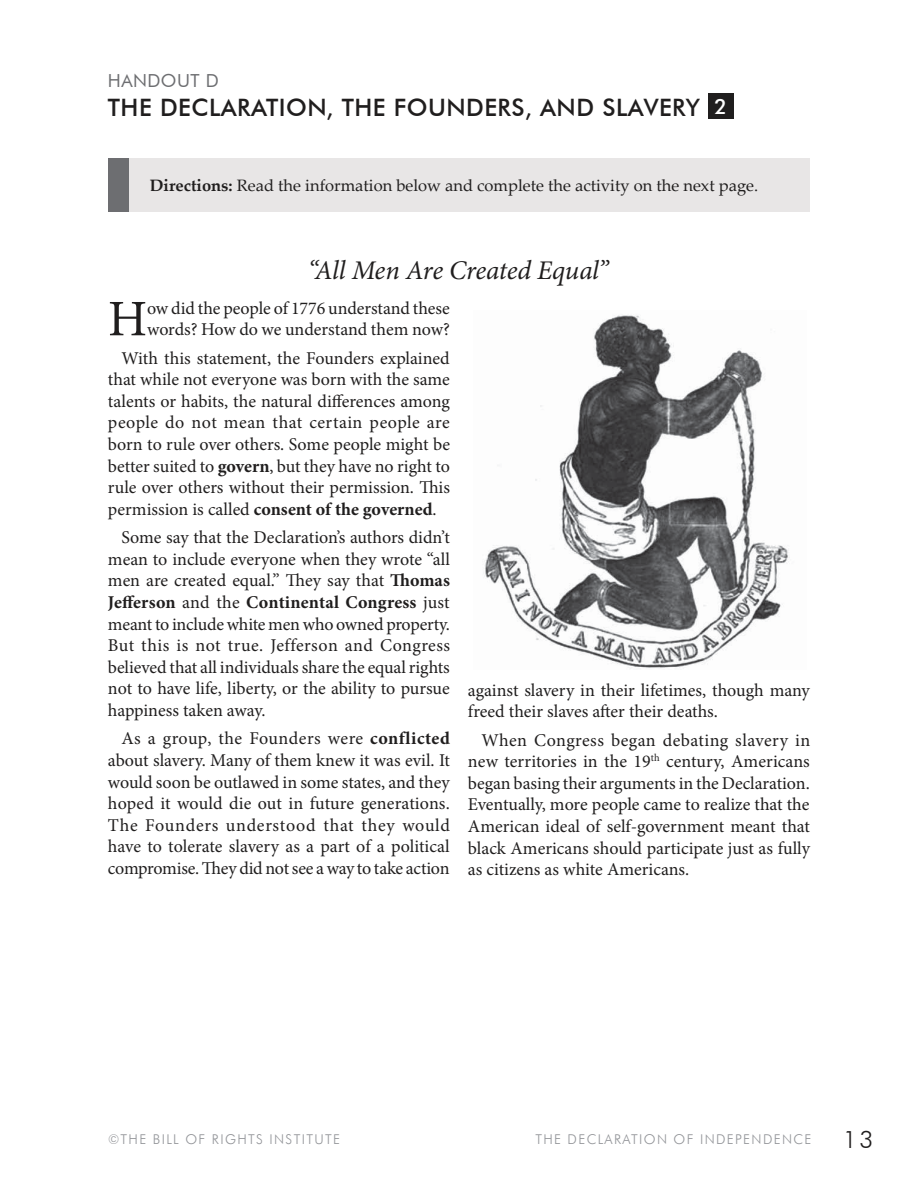
<style>
.page{position:relative;width:918px;height:1188px;background:#fff}
.page>*{position:absolute;margin:0;border:0;box-sizing:border-box;transform-origin:0 0}
.t1{font:51.3px "Minion Pro";color:#201e1e}
.t2{font:italic 27px "Minion Pro";letter-spacing:-.01em;color:#201e1e}
.t3{font:500 24px "Futura BT";letter-spacing:.02em;color:#201e1e}
.t4{font:300 24px "Futura BT";color:#201e1e}
.t5{font:18px/21.6px "Minion Pro";color:#201e1e;text-align:justify}
.t6{font:18px "Futura BT";letter-spacing:.025em;color:#6d6e71}
.t7{font:16.5px "Palatino Linotype";color:#201e1e}
.t8{font:300 13.5px "Futura BT";letter-spacing:.1em;color:#929498}
.s1{font-size:21px;color:#fff}
.s2{font-weight:700}
</style>
<div class="page">
<div style="left:108px;top:158px;width:32px;height:54px;background:#6d6e71"></div>
<div style="left:130px;top:158px;width:680px;height:54px;background:#e8e6e6"></div>
<div style="left:708px;top:94px;width:25px;height:25px;background:#201e1e"></div>
<img style="left:485px;top:315px;width:305px;height:354px">
<p class="t6" style="left:108px;top:70px;width:112px">HANDOUT D</p>
<h3 class="t3" style="left:108px;top:93px;width:621px">THE DECLARATION, THE FOUNDERS, AND SLAVERY <span class="s1">2</span></h3>
<p class="t7" style="left:150px;top:179px;width:610px"><span class="s2">Directions:</span> Read the information below and complete the activity on the next page.</p>
<h2 class="t2" style="left:308px;top:260px;width:302px">“All Men Are Created Equal”</h2>
<h1 class="t1" style="left:108px;top:299px;width:41px">H</h1>
<p class="t5" style="left:147px;top:299px;width:304px">ow did the people of 1776 understand these words? How do we understand them now?</p>
<p class="t5" style="left:108px;top:349px;width:344px;text-indent:14px">With this statement, the Founders explained that while not everyone was born with the same talents or habits, the natural differences among people do not mean that certain people are born to rule over others. Some people might be better suited to <span class="s2">govern</span>, but they have no right to rule over others without their permission. This permission is called <span class="s2">consent of the governed</span>.</p>
<p class="t5" style="left:108px;top:528px;width:344px;text-indent:14px">Some say that the Declaration’s authors didn’t mean to include everyone when they wrote “all men are created equal.” They say that <span class="s2">Thomas Jefferson</span> and the <span class="s2">Continental Congress</span> just meant to include white men who owned property.<br>But this is not true. Jefferson and Congress believed that all individuals share the equal rights not to have life, liberty, or the ability to pursue happiness taken away.</p>
<p class="t5" style="left:108px;top:729px;width:344px;text-indent:14px">As a group, the Founders were <span class="s2">conflicted </span>about slavery. Many of them knew it was evil. It would soon be outlawed in some states, and they hoped it would die out in future generations.<br>The Founders understood that they would have to tolerate slavery as a part of a political compromise. They did not see a way to take action</p>
<p class="t5" style="left:468px;top:681px;width:343px">against slavery in their lifetimes, though many freed their slaves after their deaths.</p>
<p class="t5" style="left:468px;top:731px;width:344px;text-indent:14px">When Congress began debating slavery in new territories in the 19<sup>th</sup> century, Americans began basing their arguments in the Declaration.<br>Eventually, more people came to realize that the American ideal of self-government meant that black Americans should participate just as fully as citizens as white Americans.</p>
<p class="t8" style="left:108px;top:1131px;width:234px">©THE BILL OF RIGHTS INSTITUTE</p>
<p class="t8" style="left:535px;top:1131px;width:278px">THE DECLARATION OF INDEPENDENCE</p>
<h3 class="t4" style="left:843px;top:1125px;width:32px">13</h3>
</div>
